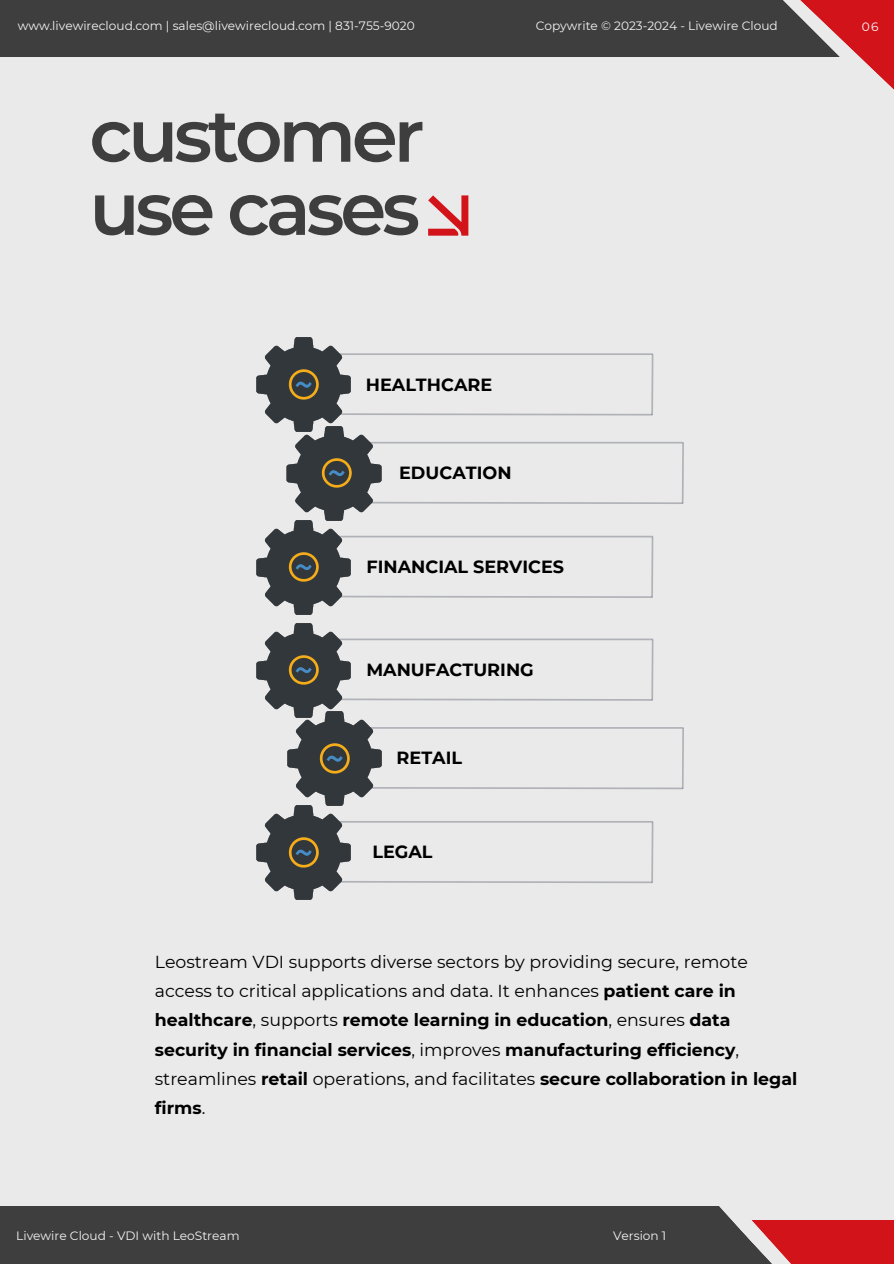
<style>
.page{position:relative;width:894px;height:1264px;background:#fff}
.page>*{position:absolute;margin:0;border:0;box-sizing:border-box;transform-origin:0 0}
.t1{font:600 73.8px/73.2px "Montserrat";letter-spacing:-.055em;color:#3e3e3e}
.t2{font:700 17.55px "Montserrat";color:#000}
.t3{font:17.4px/29.2px "Montserrat";color:#000}
.t4{font:12.15px "Montserrat";color:#f5f5f5}
.t5{font:12.15px "Montserrat";color:#fff}
.s1{font-weight:700}
</style>
<div class="page">
<div style="left:0;top:0;width:893px;height:1263px;background:#eaeaea"></div>
<svg style="left:428px;top:195px;width:40px;height:41px"></svg>
<div style="left:0;top:1206px;width:767px;height:57px;background:#3e3e3e"></div>
<div style="left:749px;top:1219px;width:144px;height:44px;background:#d21319"></div>
<svg style="left:719px;top:1206px;width:111px;height:57px"></svg>
<div style="left:0;top:0;width:840px;height:57px;background:#3e3e3e"></div>
<svg style="left:783px;top:0;width:110px;height:89px"></svg>
<hr style="left:312px;top:353px;width:340px;height:2px;background:#293041">
<hr style="left:651px;top:355px;width:2px;height:59px;background:#293041">
<svg style="left:375px;top:413px;width:278px;height:2px"></svg>
<img style="left:256px;top:337px;width:119px;height:77px">
<div style="left:275px;top:356px;width:56px;height:56px;background:#32373b;border-radius:50%"></div>
<hr style="left:343px;top:442px;width:339px;height:1px;background:#293041">
<hr style="left:681px;top:443px;width:2px;height:60px;background:#293041">
<svg style="left:406px;top:501px;width:277px;height:3px"></svg>
<img style="left:266px;top:414px;width:140px;height:94px">
<div style="left:305px;top:444px;width:57px;height:57px;background:#32373b;border-radius:50%"></div>
<hr style="left:312px;top:535px;width:340px;height:2px;background:#293041">
<hr style="left:651px;top:537px;width:2px;height:60px;background:#293041">
<svg style="left:375px;top:595px;width:277px;height:3px"></svg>
<img style="left:256px;top:508px;width:119px;height:103px">
<div style="left:275px;top:538px;width:56px;height:56px;background:#32373b;border-radius:50%"></div>
<hr style="left:312px;top:638px;width:340px;height:2px;background:#293041">
<hr style="left:651px;top:640px;width:2px;height:59px;background:#293041">
<svg style="left:375px;top:698px;width:278px;height:3px"></svg>
<img style="left:256px;top:611px;width:119px;height:88px">
<div style="left:275px;top:641px;width:56px;height:56px;background:#32373b;border-radius:50%"></div>
<hr style="left:343px;top:727px;width:339px;height:1px;background:#293041">
<hr style="left:681px;top:728px;width:2px;height:60px;background:#293041">
<svg style="left:406px;top:786px;width:277px;height:3px"></svg>
<img style="left:265px;top:699px;width:141px;height:94px">
<div style="left:305px;top:729px;width:57px;height:57px;background:#32373b;border-radius:50%"></div>
<hr style="left:312px;top:821px;width:340px;height:1px;background:#293041">
<hr style="left:651px;top:822px;width:2px;height:60px;background:#293041">
<svg style="left:375px;top:880px;width:278px;height:3px"></svg>
<img style="left:256px;top:793px;width:119px;height:107px">
<div style="left:275px;top:823px;width:56px;height:57px;background:#32373b;border-radius:50%"></div>
<img style="left:288px;top:369px;width:31px;height:31px">
<img style="left:321px;top:458px;width:31px;height:30px">
<img style="left:288px;top:552px;width:31px;height:30px">
<img style="left:288px;top:655px;width:31px;height:30px">
<img style="left:319px;top:743px;width:31px;height:31px">
<img style="left:288px;top:837px;width:31px;height:31px">
<h1 class="t4" style="left:18px;top:19px;width:398px">www.livewirecloud.com | sales@livewirecloud.com | 831-755-9020</h1>
<p class="t4" style="left:535px;top:19px;width:243px">Copywrite © 2023-2024 - Livewire Cloud</p>
<p class="t5" style="left:861px;top:19px;width:18px">06</p>
<p class="t1" style="left:89px;top:99px;width:336px">customer use cases</p>
<p class="t2" style="left:365px;top:374px;width:128px">HEALTHCARE</p>
<p class="t2" style="left:399px;top:462px;width:114px">EDUCATION</p>
<h2 class="t2" style="left:366px;top:556px;width:199px">FINANCIAL SERVICES</h2>
<p class="t2" style="left:366px;top:659px;width:169px">MANUFACTURING</p>
<p class="t2" style="left:396px;top:747px;width:67px">RETAIL</p>
<p class="t2" style="left:372px;top:841px;width:62px">LEGAL</p>
<p class="t3" style="left:155px;top:947px;width:643px">Leostream VDI supports diverse sectors by providing secure, remote access to critical applications and data. It enhances <span class="s1">patient care in healthcare</span>, supports <span class="s1">remote learning in education</span>, ensures <span class="s1">data security in financial services</span>, improves <span class="s1">manufacturing efficiency</span>, streamlines <span class="s1">retail</span> operations, and facilitates <span class="s1">secure collaboration in legal firms</span>.</p>
<p class="t4" style="left:16px;top:1228px;width:225px">Livewire Cloud - VDI with LeoStream</p>
<p class="t4" style="left:613px;top:1228px;width:55px">Version 1</p>
</div>
